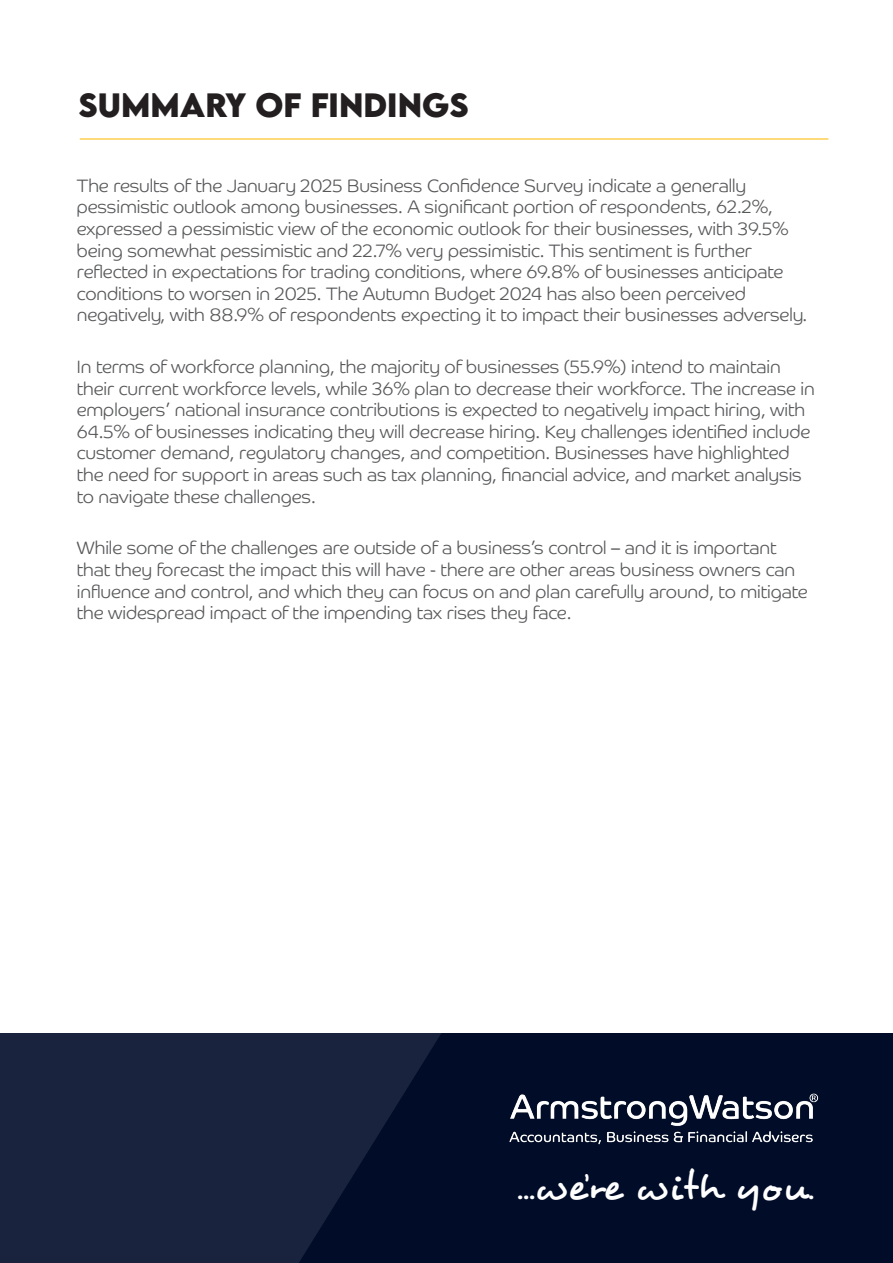
<style>
.page{position:relative;width:893px;height:1263px;background:#fff}
.page>*{position:absolute;margin:0;border:0;box-sizing:border-box;transform-origin:0 0}
.t1{font:40.5px "AW Script";color:#fff}
.t2{font:700 30px "LEMONMILK";color:#231f20}
.t3{font:300 18px/21.6px "Co Headline";color:#57585a}
</style>
<div class="page">
<hr style="left:80px;top:138px;width:748px;height:2px;background:#fece51">
<div style="left:0;top:1033px;width:893px;height:230px;background:#000c28"></div>
<img style="left:569px;top:1093px;width:250px;height:52px">
<svg style="left:0;top:1033px;width:569px;height:230px;fill:#19233d"></svg>
<p class="t2" style="left:79px;top:85px;width:392px">SUMMARY OF FINDINGS</p>
<p class="t3" style="left:77px;top:173px;width:732px">The results of the January 2025 Business Confidence Survey indicate a generally pessimistic outlook among businesses. A significant portion of respondents, 62.2%, expressed a pessimistic view of the economic outlook for their businesses, with 39.5% being somewhat pessimistic and 22.7% very pessimistic. This sentiment is further reflected in expectations for trading conditions, where 69.8% of businesses anticipate conditions to worsen in 2025. The Autumn Budget 2024 has also been perceived negatively, with 88.9% of respondents expecting it to impact their businesses adversely.</p>
<p class="t3" style="left:77px;top:354px;width:739px">In terms of workforce planning, the majority of businesses (55.9%) intend to maintain their current workforce levels, while 36% plan to decrease their workforce. The increase in employers’ national insurance contributions is expected to negatively impact hiring, with 64.5% of businesses indicating they will decrease hiring. Key challenges identified include customer demand, regulatory changes, and competition. Businesses have highlighted the need for support in areas such as tax planning, financial advice, and market analysis to navigate these challenges.</p>
<p class="t3" style="left:77px;top:536px;width:732px">While some of the challenges are outside of a business’s control – and it is important that they forecast the impact this will have - there are other areas business owners can influence and control, and which they can focus on and plan carefully around, to mitigate the widespread impact of the impending tax rises they face.</p>
<p class="t1" style="left:517px;top:1161px;width:298px">...we’re with you.</p>
</div>
